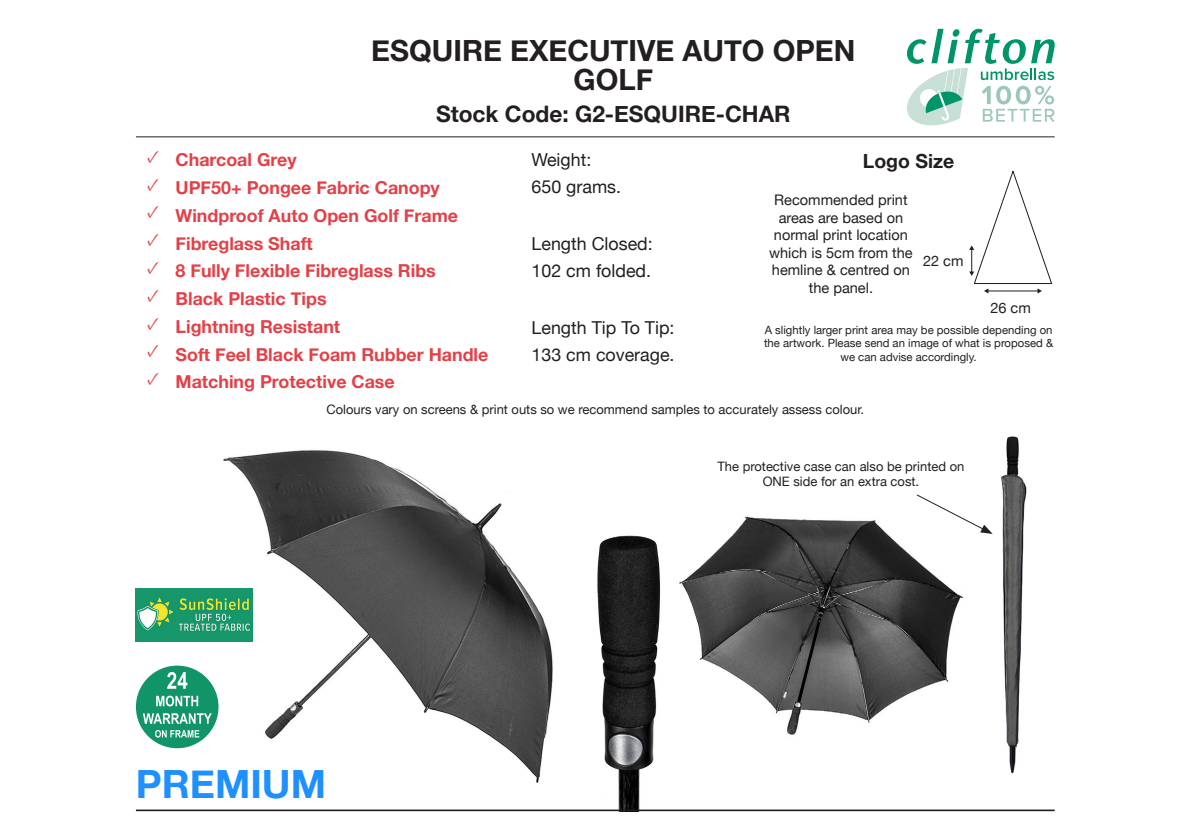
<style>
.page{position:relative;width:1191px;height:840px;background:#fff}
.page>*{position:absolute;margin:0;border:0;box-sizing:border-box;transform-origin:0 0}
.t1{font:700 38.8px "Helvetica Neue";color:#1e90ff}
.t2{font:700 29.2px "Helvetica Neue";color:#231f20}
.t3{font:700 22.6px "Helvetica Neue";color:#231f20}
.t4{font:700 19.4px "Helvetica Neue";color:#231f20}
.t5{font:700 17.8px "Helvetica Neue";color:#e34047}
.t6{font:17.8px "Helvetica Neue";color:#231f20}
.t7{font:17.8px "Minion Pro";color:#e34047}
.t8{font:14.6px/17.4px "Helvetica Neue";color:#231f20;text-align:center}
.t9{font:13px/15.6px "Helvetica Neue";color:#231f20;text-align:center}
.t10{font:11.4px/13.6px "Helvetica Neue";color:#231f20;text-align:center}
</style>
<div class="page">
<img style="left:985px;top:436px;width:42px;height:338px">
<img style="left:679px;top:516px;width:284px;height:219px">
<img style="left:597px;top:535px;width:64px;height:274px">
<img style="left:204px;top:450px;width:349px;height:333px">
<svg style="left:907px;top:29px;width:147px;height:96px"></svg>
<div style="left:136px;top:665px;width:82px;height:82px;background:#119568;border-radius:50%"></div>
<svg style="left:155px;top:730px;width:44px;height:7px"></svg>
<svg style="left:143px;top:713px;width:69px;height:10px"></svg>
<svg style="left:156px;top:695px;width:42px;height:11px"></svg>
<svg style="left:167px;top:672px;width:20px;height:16px"></svg>
<img style="left:136px;top:588px;width:116px;height:53px">
<hr style="left:136px;top:136px;width:918px;height:1px;background:#231f20">
<svg style="left:969px;top:171px;width:83px;height:122px"></svg>
<svg style="left:915px;top:493px;width:77px;height:40px"></svg>
<hr style="left:136px;top:809px;width:918px;height:1px;background:#231f20">
<p class="t2" style="left:371px;top:27px;width:485px">ESQUIRE EXECUTIVE AUTO OPEN</p>
<p class="t2" style="left:573px;top:56px;width:81px">GOLF</p>
<p class="t3" style="left:436px;top:96px;width:356px">Stock Code: G2-ESQUIRE-CHAR</p>
<p class="t7" style="left:147px;top:144px;width:14px">✓</p>
<p class="t5" style="left:175px;top:146px;width:123px">Charcoal Grey</p>
<p class="t7" style="left:147px;top:172px;width:14px">✓</p>
<p class="t5" style="left:175px;top:174px;width:266px">UPF50+ Pongee Fabric Canopy</p>
<p class="t7" style="left:147px;top:200px;width:14px">✓</p>
<p class="t5" style="left:175px;top:201px;width:284px">Windproof Auto Open Golf Frame</p>
<p class="t7" style="left:147px;top:227px;width:14px">✓</p>
<p class="t5" style="left:175px;top:229px;width:139px">Fibreglass Shaft</p>
<p class="t7" style="left:147px;top:255px;width:14px">✓</p>
<p class="t5" style="left:175px;top:257px;width:262px">8 Fully Flexible Fibreglass Ribs</p>
<p class="t7" style="left:147px;top:283px;width:14px">✓</p>
<p class="t5" style="left:175px;top:285px;width:153px">Black Plastic Tips</p>
<p class="t7" style="left:147px;top:311px;width:14px">✓</p>
<p class="t5" style="left:175px;top:312px;width:166px">Lightning Resistant</p>
<p class="t7" style="left:147px;top:338px;width:14px">✓</p>
<p class="t5" style="left:175px;top:340px;width:314px">Soft Feel Black Foam Rubber Handle</p>
<p class="t7" style="left:147px;top:366px;width:14px">✓</p>
<p class="t5" style="left:175px;top:368px;width:221px">Matching Protective Case</p>
<p class="t6" style="left:531px;top:147px;width:61px">Weight:</p>
<p class="t6" style="left:531px;top:174px;width:91px">650 grams.</p>
<p class="t6" style="left:531px;top:230px;width:123px">Length Closed:</p>
<p class="t6" style="left:531px;top:258px;width:121px">102 cm folded.</p>
<p class="t6" style="left:531px;top:314px;width:144px">Length Tip To Tip:</p>
<p class="t6" style="left:531px;top:342px;width:144px">133 cm coverage.</p>
<p class="t4" style="left:863px;top:145px;width:93px">Logo Size</p>
<p class="t8" style="left:769px;top:192px;width:145px">Recommended print areas are based on normal print location which is 5cm from the hemline &amp; centred on the panel.</p>
<p class="t8" style="left:923px;top:253px;width:42px">22 cm</p>
<p class="t8" style="left:990px;top:299px;width:42px">26 cm</p>
<p class="t10" style="left:764px;top:323px;width:290px">A slightly larger print area may be possible depending on the artwork. Please send an image of what is proposed &amp; we can advise accordingly.</p>
<p class="t9" style="left:326px;top:402px;width:539px">Colours vary on screens &amp; print outs so we recommend samples to accurately assess colour.</p>
<p class="t1" style="left:136px;top:753px;width:192px">PREMIUM</p>
<p class="t9" style="left:717px;top:458px;width:248px">The protective case can also be printed on<br>ONE side for an extra cost.</p>
</div>
